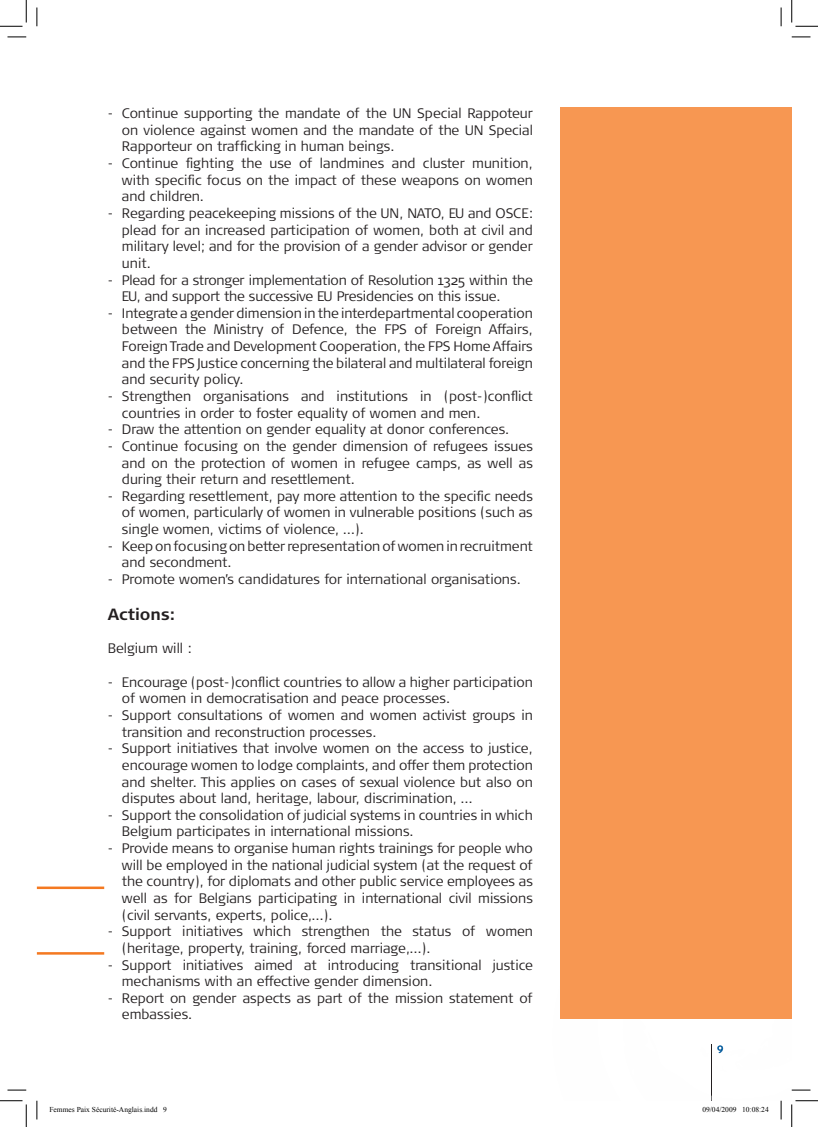
<style>
.page{position:relative;width:818px;height:1127px;background:#fff}
.page>*{position:absolute;margin:0;border:0;box-sizing:border-box;transform-origin:0 0}
.t1{font:700 16.25px "Signa OT";color:#231f20}
.t2{font:300 13.75px/16.6px "Signa OT";color:#231f20}
.t3{font:10px "Signa OT";color:#00599b}
.t4{font:7.5px "Times New Roman";color:#000}
</style>
<div class="page">
<hr style="left:37px;top:886px;width:67px;height:2px;background:#f47921">
<hr style="left:37px;top:951px;width:67px;height:3px;background:#f47921">
<div style="left:560px;top:108px;width:232px;height:910px;background:#f79752"></div>
<svg style="left:8px;top:36px;width:18px;height:2px"></svg>
<svg style="left:792px;top:36px;width:18px;height:2px"></svg>
<svg style="left:8px;top:1089px;width:18px;height:1px"></svg>
<svg style="left:36px;top:8px;width:2px;height:18px"></svg>
<svg style="left:36px;top:1100px;width:2px;height:19px"></svg>
<svg style="left:780px;top:8px;width:2px;height:18px"></svg>
<svg style="left:0;top:0;width:27px;height:27px"></svg>
<svg style="left:0;top:1100px;width:27px;height:26px"></svg>
<svg style="left:791px;top:0;width:27px;height:27px"></svg>
<svg style="left:623px;top:1018px;width:195px;height:108px"></svg>
<p class="t2" style="left:122px;top:105px;width:412px;text-align:justify;text-indent:-14px">- Continue supporting the mandate of the UN Special Rappoteur on violence against women and the mandate of the UN Special Rapporteur on trafficking in human beings.</p>
<p class="t2" style="left:122px;top:155px;width:412px;text-align:justify;text-indent:-14px">- Continue fighting the use of landmines and cluster munition, with specific focus on the impact of these weapons on women and children.</p>
<p class="t2" style="left:122px;top:205px;width:412px;text-align:justify;text-indent:-14px">- Regarding peacekeeping missions of the UN, NATO, EU and OSCE: plead for an increased participation of women, both at civil and military level; and for the provision of a gender advisor or gender unit.</p>
<p class="t2" style="left:122px;top:271px;width:412px;text-indent:-14px">- Plead for a stronger implementation of Resolution 1325 within the<br>EU, and support the successive EU Presidencies on this issue.</p>
<p class="t2" style="left:122px;top:305px;width:412px;text-align:justify;text-indent:-14px">- Integrate a gender dimension in the interdepartmental cooperation between the Ministry of Defence, the FPS of Foreign Affairs, Foreign Trade and Development Cooperation, the FPS Home Affairs and the FPS Justice concerning the bilateral and multilateral foreign and security policy.</p>
<p class="t2" style="left:122px;top:388px;width:412px;text-indent:-14px">- Strengthen organisations and institutions in (post-)conflict countries in order to foster equality of women and men.</p>
<p class="t2" style="left:108px;top:421px;width:403px">- Draw the attention on gender equality at donor conferences.</p>
<p class="t2" style="left:122px;top:437px;width:412px;text-align:justify;text-indent:-14px">- Continue focusing on the gender dimension of refugees issues and on the protection of women in refugee camps, as well as during their return and resettlement.</p>
<p class="t2" style="left:122px;top:487px;width:412px;text-align:justify;text-indent:-14px">- Regarding resettlement, pay more attention to the specific needs of women, particularly of women in vulnerable positions (such as single women, victims of violence, …).</p>
<p class="t2" style="left:122px;top:537px;width:412px;text-indent:-14px">- Keep on focusing on better representation of women in recruitment and secondment.</p>
<p class="t2" style="left:108px;top:570px;width:415px">- Promote women’s candidatures for international organisations.</p>
<p class="t1" style="left:108px;top:605px;width:69px">Actions:</p>
<p class="t2" style="left:108px;top:640px;width:85px">Belgium will :</p>
<p class="t2" style="left:122px;top:673px;width:412px;text-indent:-14px">- Encourage (post-)conflict countries to allow a higher participation of women in democratisation and peace processes.</p>
<p class="t2" style="left:122px;top:706px;width:412px;text-indent:-14px">- Support consultations of women and women activist groups in transition and reconstruction processes.</p>
<p class="t2" style="left:122px;top:740px;width:412px;text-align:justify;text-indent:-14px">- Support initiatives that involve women on the access to justice, encourage women to lodge complaints, and offer them protection and shelter. This applies on cases of sexual violence but also on disputes about land, heritage, labour, discrimination, …</p>
<p class="t2" style="left:122px;top:806px;width:412px;text-indent:-14px">- Support the consolidation of judicial systems in countries in which<br>Belgium participates in international missions.</p>
<p class="t2" style="left:122px;top:839px;width:412px;text-align:justify;text-indent:-14px">- Provide means to organise human rights trainings for people who will be employed in the national judicial system (at the request of the country), for diplomats and other public service employees as well as for Belgians participating in international civil missions (civil servants, experts, police,…).</p>
<p class="t2" style="left:122px;top:923px;width:412px;text-indent:-14px">- Support initiatives which strengthen the status of women (heritage, property, training, forced marriage,…).</p>
<p class="t2" style="left:122px;top:956px;width:412px;text-indent:-14px">- Support initiatives aimed at introducing transitional justice mechanisms with an effective gender dimension.</p>
<p class="t2" style="left:122px;top:989px;width:412px;text-indent:-14px">- Report on gender aspects as part of the mission statement of embassies.</p>
<p class="t3" style="left:717px;top:1041px;width:8px">9</p>
<p class="t4" style="left:49px;top:1104px;width:119px">Femmes Paix Sécurité-Anglais.indd 9</p>
<p class="t4" style="left:702px;top:1104px;width:68px">09/04/2009 10:08:24</p>
</div>
